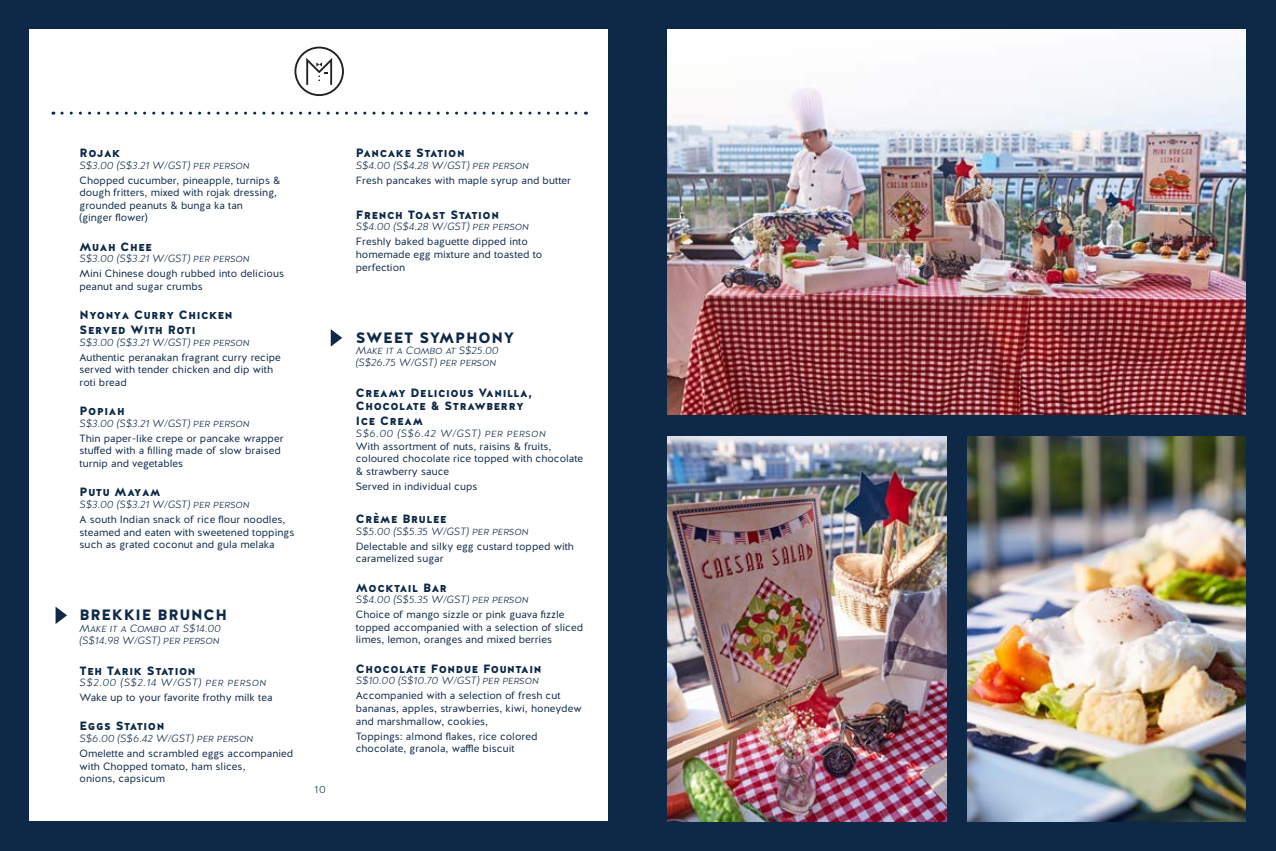
<style>
.page{position:relative;width:1276px;height:851px;background:#fff}
.page>*{position:absolute;margin:0;border:0;box-sizing:border-box;transform-origin:0 0}
.t1{font:15px "Halis GR S Black";letter-spacing:.05em;color:#0d2848}
.t2{font:12px/15px "Halis GR S Black";letter-spacing:.05em;color:#0d2848}
.t3{font:10.5px/12.6px "Halis GR";color:#0d2848}
.t4{font:italic 10.5px/11.7px "Halis GR Slight";color:#0d2848}
.t5{font:italic 10.5px "Halis GR Slight";letter-spacing:.05em;color:#0d2848}
.t6{font:300 10.5px "Halis GR";color:#0e2848}
</style>
<div class="page">
<div style="left:0;top:0;width:1276px;height:850px;background:#0e2848"></div>
<div style="left:30px;top:30px;width:578px;height:791px;background:#fff"></div>
<svg style="left:56px;top:607px;width:11px;height:17px"></svg>
<svg style="left:331px;top:329px;width:11px;height:17px"></svg>
<svg style="left:62px;top:112px;width:524px;height:3px"></svg>
<img style="left:668px;top:30px;width:577px;height:385px">
<img style="left:668px;top:436px;width:278px;height:385px">
<img style="left:967px;top:436px;width:278px;height:384px">
<svg style="left:294px;top:47px;width:50px;height:49px"></svg>
<p class="t2" style="left:80px;top:145px;width:42px">Rojak</p>
<p class="t4" style="left:80px;top:159px;width:171px">S$3.00 (S$3.21 W/GST) per person</p>
<p class="t3" style="left:80px;top:174px;width:202px">Chopped cucumber, pineapple, turnips &amp; dough fritters, mixed with rojak dressing, grounded peanuts &amp; bunga ka tan<br>(ginger flower)</p>
<p class="t2" style="left:80px;top:239px;width:74px">Muah Chee</p>
<p class="t4" style="left:80px;top:253px;width:171px">S$3.00 (S$3.21 W/GST) per person</p>
<p class="t3" style="left:80px;top:267px;width:206px">Mini Chinese dough rubbed into delicious peanut and sugar crumbs</p>
<p class="t2" style="left:80px;top:307px;width:154px">Nyonya Curry Chicken<br>Served With Roti</p>
<p class="t4" style="left:80px;top:336px;width:171px">S$3.00 (S$3.21 W/GST) per person</p>
<p class="t3" style="left:80px;top:351px;width:203px">Authentic peranakan fragrant curry recipe served with tender chicken and dip with roti bread</p>
<p class="t2" style="left:80px;top:403px;width:47px">Popiah</p>
<p class="t4" style="left:80px;top:417px;width:171px">S$3.00 (S$3.21 W/GST) per person</p>
<p class="t3" style="left:80px;top:432px;width:205px">Thin paper-like crepe or pancake wrapper stuffed with a filling made of slow braised turnip and vegetables</p>
<p class="t2" style="left:80px;top:484px;width:82px">Putu Mayam</p>
<p class="t4" style="left:80px;top:498px;width:171px">S$3.00 (S$3.21 W/GST) per person</p>
<p class="t3" style="left:80px;top:513px;width:216px">A south Indian snack of rice flour noodles, steamed and eaten with sweetened toppings such as grated coconut and gula melaka</p>
<h1 class="t1" style="left:80px;top:605px;width:149px">BREKKIE BRUNCH</h1>
<p class="t4" style="left:80px;top:622px;width:143px">Make it a Combo at S$14.00 (S$14.98 W/GST) per person</p>
<p class="t2" style="left:80px;top:663px;width:118px">Teh Tarik Station</p>
<p class="t5" style="left:80px;top:676px;width:188px">S$2.00 (S$2.14 W/GST) per person</p>
<p class="t3" style="left:80px;top:691px;width:194px">Wake up to your favorite frothy milk tea</p>
<p class="t2" style="left:80px;top:718px;width:86px">Eggs Station</p>
<p class="t4" style="left:80px;top:732px;width:175px">S$6.00 (S$6.42 W/GST) per person</p>
<p class="t3" style="left:80px;top:747px;width:215px">Omelette and scrambled eggs accompanied with Chopped tomato, ham slices,<br>onions, capsicum</p>
<p class="t6" style="left:314px;top:783px;width:13px">10</p>
<p class="t2" style="left:356px;top:146px;width:110px">Pancake Station</p>
<p class="t4" style="left:356px;top:160px;width:174px">S$4.00 (S$4.28 W/GST) per person</p>
<p class="t3" style="left:356px;top:174px;width:217px">Fresh pancakes with maple syrup and butter</p>
<p class="t2" style="left:356px;top:207px;width:145px">French Toast Station</p>
<p class="t4" style="left:356px;top:221px;width:174px">S$4.00 (S$4.28 W/GST) per person</p>
<p class="t3" style="left:356px;top:235px;width:188px">Freshly baked baguette dipped into homemade egg mixture and toasted to perfection</p>
<h1 class="t1" style="left:356px;top:327px;width:160px">SWEET SYMPHONY</h1>
<p class="t4" style="left:356px;top:345px;width:144px">Make it a Combo at S$25.00 (S$26.75 W/GST) per person</p>
<p class="t2" style="left:356px;top:386px;width:178px;line-height:13.5px">Creamy Delicious Vanilla,<br>Chocolate &amp; Strawberry</p>
<p class="t2" style="left:356px;top:414px;width:69px">Ice Cream</p>
<p class="t5" style="left:356px;top:427px;width:191px">S$6.00 (S$6.42 W/GST) per person</p>
<p class="t3" style="left:356px;top:440px;width:229px">With assortment of nuts, raisins &amp; fruits, coloured chocolate rice topped with chocolate &amp; strawberry sauce</p>
<p class="t3" style="left:356px;top:480px;width:123px">Served in individual cups</p>
<p class="t2" style="left:356px;top:511px;width:92px">Crème Brulee</p>
<p class="t4" style="left:356px;top:525px;width:174px">S$5.00 (S$5.35 W/GST) per person</p>
<p class="t3" style="left:356px;top:540px;width:220px">Delectable and silky egg custard topped with caramelized sugar</p>
<p class="t2" style="left:356px;top:580px;width:93px">Mocktail Bar</p>
<p class="t4" style="left:356px;top:594px;width:174px">S$4.00 (S$5.35 W/GST) per person</p>
<p class="t3" style="left:356px;top:608px;width:229px">Choice of mango sizzle or pink guava fizzle topped accompanied with a selection of sliced limes, lemon, oranges and mixed berries</p>
<p class="t2" style="left:356px;top:661px;width:187px">Chocolate Fondue Fountain</p>
<p class="t4" style="left:356px;top:675px;width:184px">S$10.00 (S$10.70 W/GST) per person</p>
<p class="t3" style="left:356px;top:689px;width:227px">Accompanied with a selection of fresh cut bananas, apples, strawberries, kiwi, honeydew and marshmallow, cookies,</p>
<p class="t3" style="left:356px;top:729px;width:183px">Toppings: almond flakes, rice colored chocolate, granola, waffle biscuit</p>
</div>
